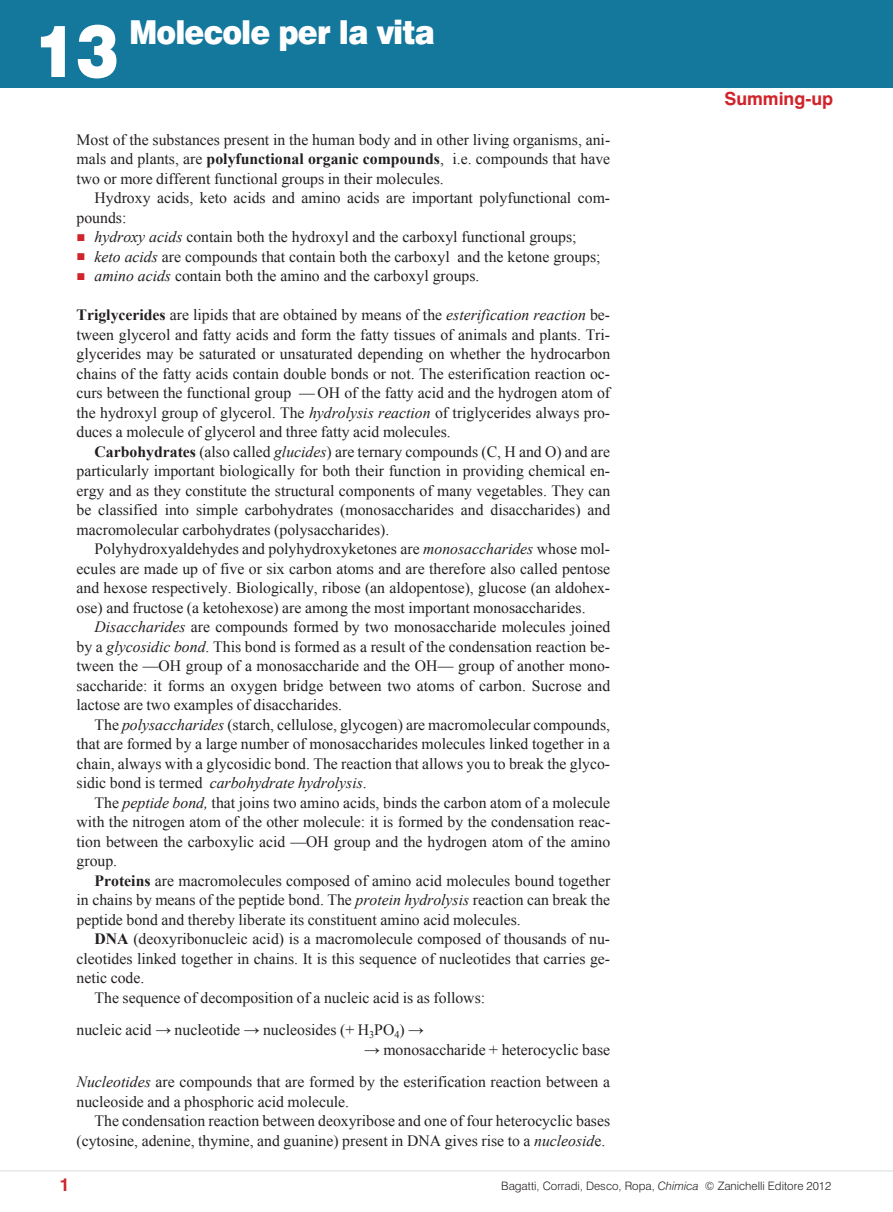
<style>
.page{position:relative;width:893px;height:1212px;background:#fff}
.page>*{position:absolute;margin:0;border:0;box-sizing:border-box;transform-origin:0 0}
.t1{font:900 72.6px "Swiss 721 BT";color:#fff;scale:.91 1}
.t2{font:900 33px "Swiss 721 BT";letter-spacing:-.03em;color:#fff;scale:.91 1}
.t3{font:700 18px "Swiss 721 BT";color:#d1232a}
.t4{font:15.75px/19.5px "Times New Roman";color:#231f20;text-align:justify}
.t5{font:300 11.7px "Swiss 721 BT";color:#231f20}
.s1{font-weight:700}
.s2{font-size:15px;color:#d1232a}
.s3{font-style:italic}
</style>
<div class="page">
<hr style="left:0;top:1170px;width:893px;height:1px;background:#e6e7e9">
<div style="left:0;top:0;width:893px;height:87px;background:#14789d"></div>
<h1 class="t1" style="left:34px;top:7px;width:95px">13</h1>
<h2 class="t2" style="left:129px;top:12px;width:338px">Molecole per la vita</h2>
<p class="t4" style="left:77px;top:130px;width:535px">Most of the substances present in the human body and in other living organisms, ani&shy;mals and plants, are <span class="s1">polyfunctional organic compounds</span>, i.e. compounds that have two or more different functional groups in their molecules.</p>
<p class="t4" style="left:77px;top:188px;width:535px;text-indent:18px">Hydroxy acids, keto acids and amino acids are important polyfunctional com&shy;pounds:</p>
<p class="t4" style="left:77px;top:227px;width:502px"><span class="s2">■</span> <span class="s3">hydroxy acids</span> contain both the hydroxyl and the carboxyl functional groups;</p>
<p class="t4" style="left:77px;top:247px;width:526px"><span class="s2">■</span> <span class="s3">keto acids</span> are compounds that contain both the carboxyl and the ketone groups;</p>
<p class="t4" style="left:77px;top:266px;width:404px"><span class="s2">■</span> <span class="s3">amino acids</span> contain both the amino and the carboxyl groups.</p>
<p class="t4" style="left:77px;top:305px;width:535px"><span class="s1">Triglycerides</span> are lipids that are obtained by means of the <span class="s3">esterification reaction</span> be&shy;tween glycerol and fatty acids and form the fatty tissues of animals and plants. Tri&shy;glycerides may be saturated or unsaturated depending on whether the hydrocarbon chains of the fatty acids contain double bonds or not. The esterification reaction oc&shy;curs between the functional group — OH of the fatty acid and the hydrogen atom of the hydroxyl group of glycerol. The <span class="s3">hydrolysis reaction</span> of triglycerides always pro&shy;duces a molecule of glycerol and three fatty acid molecules.</p>
<p class="t4" style="left:77px;top:442px;width:535px;text-indent:18px"><span class="s1">Carbohydrates</span> (also called <span class="s3">glucides</span>) are ternary compounds (C, H and O) and are particularly important biologically for both their function in providing chemical en&shy;ergy and as they constitute the structural components of many vegetables. They can be classified into simple carbohydrates (monosaccharides and disaccharides) and macromolecular carbohydrates (polysaccharides).</p>
<p class="t4" style="left:77px;top:539px;width:535px;text-indent:18px">Polyhydroxyaldehydes and polyhydroxyketones are <span class="s3">monosaccharides</span> whose mol&shy;ecules are made up of five or six carbon atoms and are therefore also called pentose and hexose respectively. Biologically, ribose (an aldopentose), glucose (an aldohex&shy;ose) and fructose (a ketohexose) are among the most important monosaccharides.</p>
<p class="t4" style="left:77px;top:617px;width:535px;text-indent:18px"><span class="s3">Disaccharides</span> are compounds formed by two monosaccharide molecules joined by a <span class="s3">glycosidic bond</span>. This bond is formed as a result of the condensation reaction be&shy;tween the —OH group of a monosaccharide and the OH— group of another mono&shy;saccharide: it forms an oxygen bridge between two atoms of carbon. Sucrose and lactose are two examples of disaccharides.</p>
<p class="t4" style="left:77px;top:715px;width:535px;text-indent:18px">The <span class="s3">polysaccharides</span> (starch, cellulose, glycogen) are macromolecular compounds, that are formed by a large number of monosaccharides molecules linked together in a chain, always with a glycosidic bond. The reaction that allows you to break the glyco&shy;sidic bond is termed <span class="s3">carbohydrate hydrolysis</span>.</p>
<p class="t4" style="left:77px;top:793px;width:535px;text-indent:18px">The <span class="s3">peptide bond,</span> that joins two amino acids, binds the carbon atom of a molecule with the nitrogen atom of the other molecule: it is formed by the condensation reac&shy;tion between the carboxylic acid —OH group and the hydrogen atom of the amino group.</p>
<p class="t4" style="left:77px;top:871px;width:535px;text-indent:18px"><span class="s1">Proteins</span> are macromolecules composed of amino acid molecules bound together in chains by means of the peptide bond. The <span class="s3">protein hydrolysis</span> reaction can break the peptide bond and thereby liberate its constituent amino acid molecules.</p>
<p class="t4" style="left:95px;top:929px;width:517px"><span class="s1">DNA</span> (deoxyribonucleic acid) is a macromolecule composed of thousands of nu-</p>
<p class="t4" style="left:77px;top:949px;width:535px">cleotides linked together in chains. It is this sequence of nucleotides that carries ge-</p>
<p class="t4" style="left:77px;top:968px;width:69px">netic code.</p>
<p class="t4" style="left:95px;top:988px;width:392px">The sequence of decomposition of a nucleic acid is as follows:</p>
<p class="t4" style="left:77px;top:1020px;width:349px">nucleic acid → nucleotide → nucleosides (+ H<sub>3</sub>PO<sub>4</sub>) →</p>
<p class="t4" style="left:77px;top:1033px;width:535px;line-height:32.2px;text-align:right">→ monosaccharide + heterocyclic base<br><span class="s3">Nucleotides</span> are compounds that are formed by the esterification reaction between a</p>
<p class="t4" style="left:77px;top:1091px;width:274px">nucleoside and a phosphoric acid molecule.</p>
<p class="t4" style="left:95px;top:1111px;width:517px">The condensation reaction between deoxyribose and one of four heterocyclic bases</p>
<p class="t4" style="left:77px;top:1130px;width:530px">(cytosine, adenine, thymine, and guanine) present in DNA gives rise to a <span class="s3">nucleosid</span>e.</p>
<p class="t3" style="left:724px;top:87px;width:110px">Summing-up</p>
<p class="t3" style="left:60px;top:1173px;width:12px">1</p>
<p class="t5" style="left:501px;top:1178px;width:332px">Bagatti, Corradi, Desco, Ropa, <span class="s3">Chimica</span> © Zanichelli Editore 2012</p>
</div>
